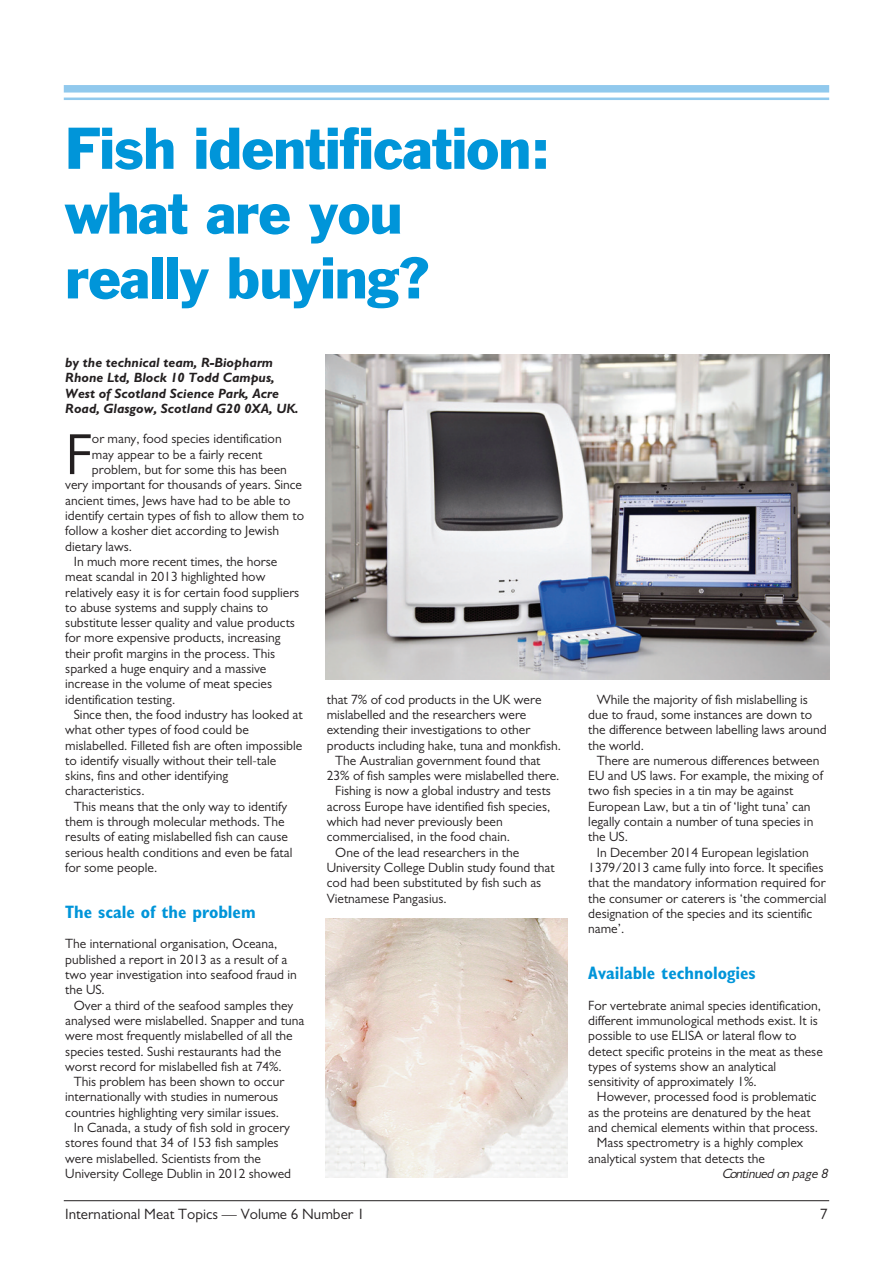
<style>
.page{position:relative;width:893px;height:1263px;background:#fff}
.page>*{position:absolute;margin:0;border:0;box-sizing:border-box;transform-origin:0 0}
.t1{font:58.35px "Gill Sans";color:#231f20}
.t2{font:54px/64.8px "Franklin Gothic BT";letter-spacing:-.015em;color:#0095d9}
.t3{font:700 condensed 18px "Gill Sans";color:#0095d9}
.t4{font:15px "Gill Sans";color:#231f20}
.t5{font:13.5px/15.3px "Gill Sans";color:#231f20}
.t6{font:italic 700 13.5px/15.3px "Gill Sans";color:#231f20}
.t7{font:italic 13.5px "Gill Sans";color:#231f20}
</style>
<div class="page">
<hr style="left:64px;top:1200px;width:765px;height:1px;background:#231f20">
<img style="left:325px;top:354px;width:504px;height:325px">
<div style="left:64px;top:85px;width:765px;height:8px;background:#91c9ed"></div>
<hr style="left:64px;top:98px;width:765px;height:2px;background:#91c9ed">
<img style="left:325px;top:918px;width:243px;height:260px">
<h2 class="t2" style="left:65px;top:121px;width:487px">Fish identification: what are you really buying?</h2>
<p class="t6" style="left:65px;top:356px;width:235px">by the technical team, R-Biopharm Rhone Ltd, Block 10 Todd Campus, West of Scotland Science Park, Acre Road, Glasgow, Scotland G20 0XA, UK.</p>
<h1 class="t1" style="left:65px;top:434px;width:28px">F</h1>
<p class="t5" style="left:92px;top:433px;width:191px">or many, food species identification</p>
<p class="t5" style="left:92px;top:448px;width:172px">may appear to be a fairly recent</p>
<p class="t5" style="left:92px;top:463px;width:197px">problem, but for some this has been</p>
<p class="t5" style="left:65px;top:479px;width:238px">very important for thousands of years. Since</p>
<p class="t5" style="left:65px;top:494px;width:227px">ancient times, Jews have had to be able to</p>
<p class="t5" style="left:65px;top:509px;width:240px">identify certain types of fish to allow them to</p>
<p class="t5" style="left:65px;top:524px;width:215px">follow a kosher diet according to Jewish</p>
<p class="t5" style="left:65px;top:540px;width:68px">dietary laws.</p>
<p class="t5" style="left:74px;top:555px;width:205px">In much more recent times, the horse</p>
<p class="t5" style="left:65px;top:570px;width:202px">meat scandal in 2013 highlighted how</p>
<p class="t5" style="left:65px;top:586px;width:236px">relatively easy it is for certain food suppliers</p>
<p class="t5" style="left:65px;top:601px;width:205px">to abuse systems and supply chains to</p>
<p class="t5" style="left:65px;top:616px;width:231px">substitute lesser quality and value products</p>
<p class="t5" style="left:65px;top:632px;width:217px">for more expensive products, increasing</p>
<p class="t5" style="left:65px;top:647px;width:212px">their profit margins in the process. This</p>
<p class="t5" style="left:65px;top:662px;width:203px">sparked a huge enquiry and a massive</p>
<p class="t5" style="left:65px;top:677px;width:208px">increase in the volume of meat species</p>
<p class="t5" style="left:65px;top:693px;width:112px">identification testing.</p>
<p class="t5" style="left:74px;top:708px;width:230px">Since then, the food industry has looked at</p>
<p class="t5" style="left:65px;top:723px;width:185px">what other types of food could be</p>
<p class="t5" style="left:65px;top:739px;width:238px">mislabelled. Filleted fish are often impossible</p>
<p class="t5" style="left:65px;top:754px;width:212px">to identify visually without their tell-tale</p>
<p class="t5" style="left:65px;top:769px;width:165px">skins, fins and other identifying</p>
<p class="t5" style="left:65px;top:785px;width:81px">characteristics.</p>
<p class="t5" style="left:74px;top:800px;width:215px">This means that the only way to identify</p>
<p class="t5" style="left:65px;top:815px;width:221px">them is through molecular methods. The</p>
<p class="t5" style="left:65px;top:830px;width:224px">results of eating mislabelled fish can cause</p>
<p class="t5" style="left:65px;top:846px;width:229px">serious health conditions and even be fatal</p>
<p class="t5" style="left:65px;top:861px;width:94px">for some people.</p>
<h3 class="t3" style="left:65px;top:905px;width:192px">The scale of the problem</h3>
<p class="t5" style="left:65px;top:938px;width:233px">The international organisation, Oceana, published a report in 2013 as a result of a two year investigation into seafood fraud in the US.</p>
<p class="t5" style="left:65px;top:999px;width:241px;text-indent:9px">Over a third of the seafood samples they analysed were mislabelled. Snapper and tuna were most frequently mislabelled of all the species tested. Sushi restaurants had the worst record for mislabelled fish at 74%.</p>
<p class="t5" style="left:74px;top:1075px;width:212px">This problem has been shown to occur</p>
<p class="t5" style="left:65px;top:1091px;width:215px">internationally with studies in numerous</p>
<p class="t5" style="left:65px;top:1106px;width:215px">countries highlighting very similar issues.</p>
<p class="t5" style="left:74px;top:1121px;width:218px">In Canada, a study of fish sold in grocery</p>
<p class="t5" style="left:65px;top:1136px;width:215px">stores found that 34 of 153 fish samples</p>
<p class="t5" style="left:65px;top:1152px;width:197px">were mislabelled. Scientists from the</p>
<p class="t5" style="left:65px;top:1167px;width:227px">University College Dublin in 2012 showed</p>
<p class="t5" style="left:327px;top:693px;width:216px">that 7% of cod products in the UK were</p>
<p class="t5" style="left:327px;top:708px;width:201px">mislabelled and the researchers were</p>
<p class="t5" style="left:327px;top:723px;width:205px">extending their investigations to other</p>
<p class="t5" style="left:327px;top:739px;width:236px">products including hake, tuna and monkfish.</p>
<p class="t5" style="left:335px;top:754px;width:207px">The Australian government found that</p>
<p class="t5" style="left:327px;top:769px;width:234px">23% of fish samples were mislabelled there.</p>
<p class="t5" style="left:335px;top:785px;width:217px">Fishing is now a global industry and tests</p>
<p class="t5" style="left:327px;top:800px;width:225px">across Europe have identified fish species,</p>
<p class="t5" style="left:327px;top:815px;width:177px">which had never previously been</p>
<p class="t5" style="left:327px;top:830px;width:185px">commercialised, in the food chain.</p>
<p class="t5" style="left:335px;top:846px;width:185px">One of the lead researchers in the</p>
<p class="t5" style="left:327px;top:861px;width:229px">University College Dublin study found that</p>
<p class="t5" style="left:327px;top:876px;width:216px">cod had been substituted by fish such as</p>
<p class="t5" style="left:327px;top:892px;width:121px">Vietnamese Pangasius.</p>
<p class="t5" style="left:588px;top:693px;width:240px;text-indent:9px">While the majority of fish mislabelling is due to fraud, some instances are down to the difference between labelling laws around the world.</p>
<p class="t5" style="left:588px;top:754px;width:236px;text-indent:9px">There are numerous differences between EU and US laws. For example, the mixing of two fish species in a tin may be against European Law, but a tin of ‘light tuna’ can legally contain a number of tuna species in the US.</p>
<p class="t5" style="left:588px;top:846px;width:240px;text-indent:9px">In December 2014 European legislation 1379/2013 came fully into force. It specifies that the mandatory information required for the consumer or caterers is ‘the commercial designation of the species and its scientific name’.</p>
<h3 class="t3" style="left:588px;top:966px;width:169px">Available technologies</h3>
<p class="t5" style="left:588px;top:999px;width:236px">For vertebrate animal species identification, different immunological methods exist. It is possible to use ELISA or lateral flow to detect specific proteins in the meat as these types of systems show an analytical sensitivity of approximately 1%.</p>
<p class="t5" style="left:597px;top:1091px;width:221px">However, processed food is problematic</p>
<p class="t5" style="left:588px;top:1106px;width:224px">as the proteins are denatured by the heat</p>
<p class="t5" style="left:588px;top:1121px;width:231px">and chemical elements within that process.</p>
<p class="t5" style="left:597px;top:1136px;width:208px">Mass spectrometry is a highly complex</p>
<p class="t5" style="left:588px;top:1152px;width:178px">analytical system that detects the</p>
<p class="t7" style="left:722px;top:1169px;width:110px">Continued on page 8</p>
<p class="t4" style="left:65px;top:1209px;width:301px">International Meat Topics — Volume 6 Number 1</p>
<p class="t4" style="left:820px;top:1209px;width:9px">7</p>
</div>
